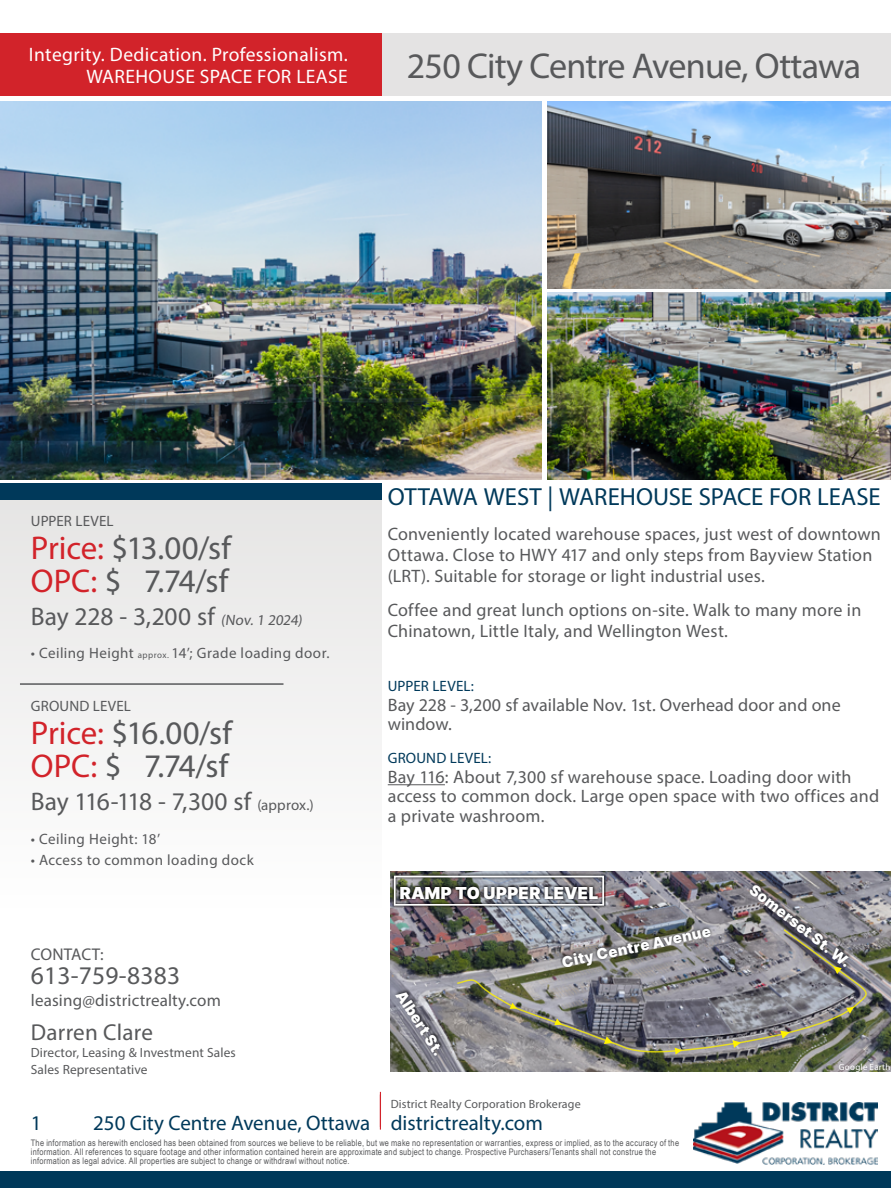
<style>
.page{position:relative;width:891px;height:1188px;background:#fff}
.page>*{position:absolute;margin:0;border:0;box-sizing:border-box;transform-origin:0 0}
.t1{font:36px "Myriad Pro";letter-spacing:-.02em;color:#58595b}
.t2{font:33px/33px "Myriad Pro";color:#58595b}
.t3{font:25.5px "Myriad Pro";letter-spacing:.005em;color:#58595b}
.t4{font:25.5px "Myriad Pro";letter-spacing:-.015em;color:#58595b}
.t5{font:24.75px "Myriad Pro";letter-spacing:-.005em;color:#00395a}
.t6{font:23.1px "Myriad Pro";letter-spacing:.01em;color:#58595b}
.t7{font:21px "Myriad Pro";color:#00395a}
.t8{font:19.5px/22.5px "Myriad Pro";letter-spacing:.02em;color:#fff;text-align:right}
.t9{font:18px/21px "Myriad Pro";letter-spacing:.01em;color:#58595b}
.t10{font:16.95px "Myriad Pro";letter-spacing:.01em;color:#58595b}
.t11{font:900 16.5px "Inter";letter-spacing:.025em;color:#fff}
.t12{font:15px "Myriad Pro";letter-spacing:.025em;color:#58595b}
.t13{font:900 15px "Inter";color:#fff}
.t14{font:15px "Myriad Pro";letter-spacing:.01em;color:#00395a}
.t15{font:15px "Myriad Pro";letter-spacing:.005em;color:#58595b}
.t16{font:13.35px/17px "Myriad Pro";letter-spacing:.01em;color:#58595b}
.t17{font:12px "Myriad Pro";letter-spacing:.01em;color:#58595b}
.t18{font:9px/9px "Arial Narrow";letter-spacing:.03em;color:#58595b}
.t19{font:9px "Myriad Pro";letter-spacing:.035em;color:#fff}
.s1{color:#d2232a}
.s2{font-size:15px}
.s3{font-size:9px}
</style>
<div class="page">
<div style="left:235px;top:33px;width:656px;height:63px;background:#e4e3e3"></div>
<div style="left:0;top:33px;width:382px;height:63px;background:#d2232a"></div>
<div style="left:0;top:499px;width:382px;height:583px;background:linear-gradient(to bottom,#e8e7e6,#fff)"></div>
<div style="left:0;top:484px;width:382px;height:16px;background:#00395a"></div>
<img style="left:694px;top:1102px;width:183px;height:62px">
<hr style="left:380px;top:1095px;width:1px;height:35px;background:#d2232a">
<div style="left:0;top:1171px;width:891px;height:17px;background:#00395a"></div>
<hr style="left:380px;top:1092px;width:1px;height:35px;background:#d2232a">
<img style="left:0;top:102px;width:542px;height:378px">
<img style="left:547px;top:102px;width:344px;height:186px">
<img style="left:547px;top:293px;width:344px;height:187px">
<hr style="left:388px;top:784px;width:57px;height:1px;background:#58595b">
<img style="left:390px;top:872px;width:501px;height:200px">
<img style="left:456px;top:928px;width:415px;height:126px">
<svg style="left:510px;top:1003px;width:7px;height:6px"></svg>
<svg style="left:554px;top:1019px;width:8px;height:6px"></svg>
<svg style="left:604px;top:1036px;width:9px;height:8px"></svg>
<svg style="left:675px;top:1048px;width:7px;height:7px"></svg>
<svg style="left:733px;top:1040px;width:8px;height:8px"></svg>
<svg style="left:780px;top:1031px;width:10px;height:8px"></svg>
<svg style="left:846px;top:1007px;width:8px;height:7px"></svg>
<img style="left:559px;top:922px;width:156px;height:51px">
<img style="left:744px;top:879px;width:112px;height:95px">
<svg style="left:391px;top:985px;width:58px;height:75px;background:#7f7f84"></svg>
<div style="left:391px;top:874px;width:215px;height:34px;background:#000;opacity:.75"></div>
<div style="left:394px;top:876px;width:210px;height:30px;border:2px solid #fff"></div>
<hr style="left:20px;top:683px;width:263px;height:2px;background:#58595b">
<p class="t8" style="left:29px;top:42px;width:321px">Integrity. Dedication. Professionalism.<br>WAREHOUSE SPACE FOR LEASE</p>
<h1 class="t1" style="left:407px;top:44px;width:456px">250 City Centre Avenue, Ottawa</h1>
<p class="t15" style="left:31px;top:512px;width:84px">UPPER LEVEL</p>
<h2 class="t2" style="left:31px;top:531px;width:202px"><span class="s1">Price:</span> $13.00/sf<br><span class="s1">OPC:</span> $ 7.74/sf</h2>
<h3 class="t3" style="left:31px;top:601px;width:275px">Bay 228 - 3,200 sf <span class="s2">(Nov. 1 2024)</span></h3>
<p class="t12" style="left:31px;top:644px;width:300px">• Ceiling Height <span class="s3">approx.</span> 14’; Grade loading door.</p>
<p class="t12" style="left:31px;top:697px;width:102px">GROUND LEVEL</p>
<h2 class="t2" style="left:31px;top:716px;width:203px"><span class="s1">Price:</span> $16.00/sf<br><span class="s1">OPC:</span> $ 7.74/sf</h2>
<h3 class="t4" style="left:31px;top:786px;width:285px">Bay 116-118 - 7,300 sf <span class="s2">(approx.)</span></h3>
<p class="t12" style="left:31px;top:830px;width:131px">• Ceiling Height: 18’</p>
<p class="t12" style="left:31px;top:851px;width:224px">• Access to common loading dock</p>
<p class="t10" style="left:31px;top:944px;width:74px">CONTACT:</p>
<h3 class="t3" style="left:31px;top:960px;width:151px">613-759-8383</h3>
<p class="t10" style="left:31px;top:990px;width:192px">leasing@districtrealty.com</p>
<p class="t6" style="left:31px;top:1018px;width:124px">Darren Clare</p>
<p class="t16" style="left:31px;top:1044px;width:207px">Director, Leasing &amp; Investment Sales<br>Sales Representative</p>
<p class="t7" style="left:31px;top:1110px;width:12px">1</p>
<p class="t7" style="left:93px;top:1110px;width:279px">250 City Centre Avenue, Ottawa</p>
<h3 class="t5" style="left:388px;top:482px;width:495px">OTTAWA WEST | WAREHOUSE SPACE FOR LEASE</h3>
<p class="t9" style="left:388px;top:523px;width:495px">Conveniently located warehouse spaces, just west of downtown<br>Ottawa. Close to HWY 417 and only steps from Bayview Station (LRT). Suitable for storage or light industrial uses.</p>
<p class="t9" style="left:388px;top:600px;width:475px">Coffee and great lunch options on-site. Walk to many more in<br>Chinatown, Little Italy, and Wellington West.</p>
<p class="t14" style="left:388px;top:677px;width:88px">UPPER LEVEL:</p>
<p class="t9" style="left:388px;top:695px;width:454px;line-height:19.5px">Bay 228 - 3,200 sf available Nov. 1st. Overhead door and one window.</p>
<p class="t14" style="left:388px;top:749px;width:105px">GROUND LEVEL:</p>
<p class="t9" style="left:388px;top:767px;width:493px;line-height:19.5px">Bay 116: About 7,300 sf warehouse space. Loading door with access to common dock. Large open space with two offices and a private washroom.</p>
<p class="t11" style="left:400px;top:881px;width:200px">RAMP TO UPPER LEVEL</p>
<p class="t13" style="left:560px;top:952px;width:153px;rotate:-12deg">City Centre Avenue</p>
<p class="t13" style="left:409px;top:986px;width:76px;rotate:57deg">Albert St.</p>
<p class="t17" style="left:391px;top:1096px;width:191px">District Realty Corporation Brokerage</p>
<p class="t7" style="left:391px;top:1110px;width:154px">districtrealty.com</p>
<p class="t13" style="left:758px;top:879px;width:126px;rotate:38deg">Somerset St. W.</p>
<p class="t19" style="left:839px;top:1061px;width:53px">Google Earth</p>
<p class="t18" style="left:31px;top:1138px;width:650px">The information as herewith enclosed has been obtained from sources we believe to be reliable, but we make no representation or warranties, express or implied, as to the accuracy of the information. All references to square footage and other information contained herein are approximate and subject to change. Prospective Purchasers/Tenants shall not construe the information as legal advice. All properties are subject to change or withdrawl without notice.</p>
</div>
